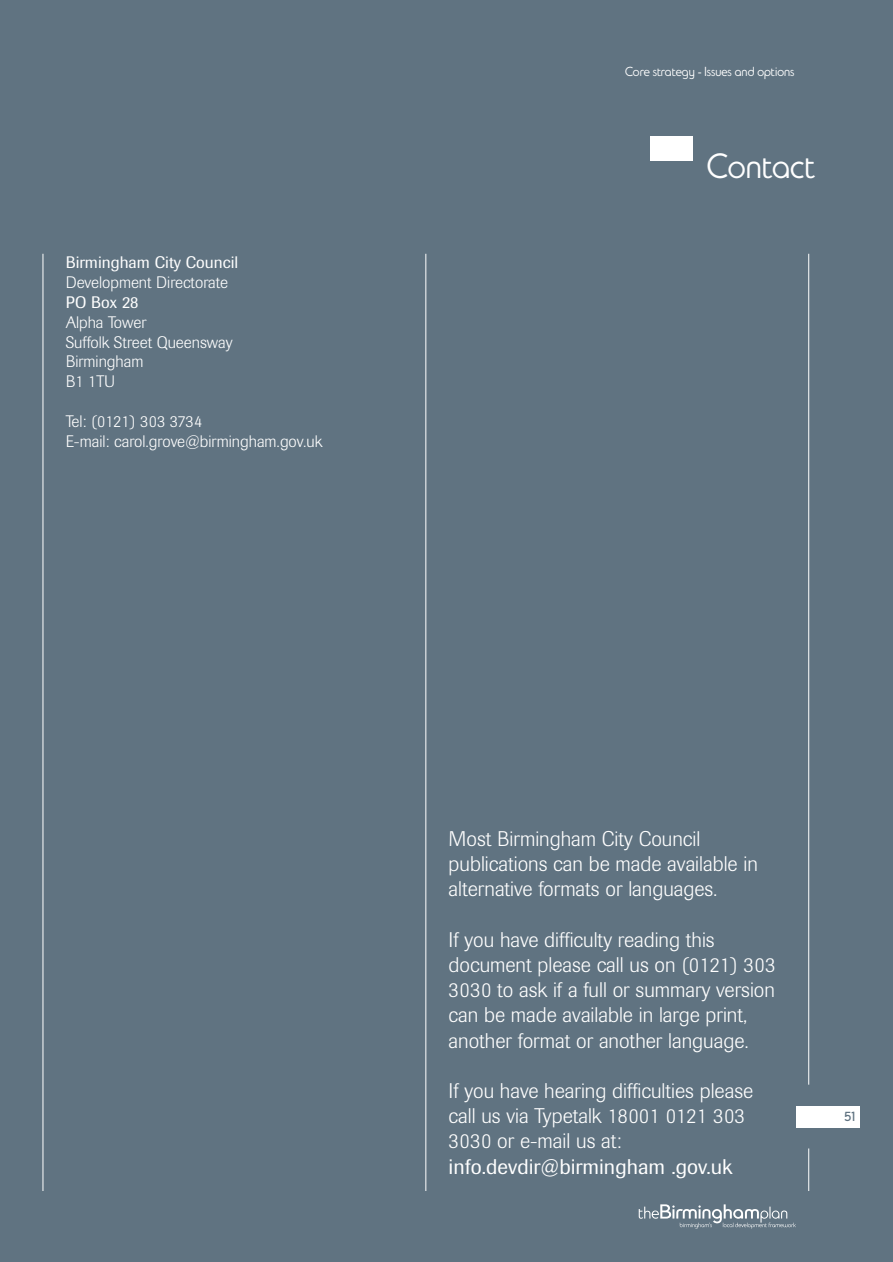
<style>
.page{position:relative;width:893px;height:1262px;background:#fff}
.page>*{position:absolute;margin:0;border:0;box-sizing:border-box;transform-origin:0 0}
.t1{font:36px "Birmingham";color:#fff}
.t2{font:300 21px/25.2px "Imago";color:#fff}
.t3{font:21px "Imago";color:#fff}
.t4{font:300 16.5px/19.8px "Imago";color:#fff}
.t5{font:16.5px "Imago";color:#fff}
.t6{font:13.5px "Birmingham";color:#fff}
.t7{font:700 13.5px "Birmingham";color:#607381}
</style>
<div class="page">
<div style="left:0;top:0;width:892px;height:1261px;background:#607381"></div>
<div style="left:795px;top:1106px;width:64px;height:21px;background:#fff"></div>
<hr style="left:808px;top:1148px;width:1px;height:43px;background:#fff">
<hr style="left:808px;top:254px;width:1px;height:830px;background:#fff">
<hr style="left:43px;top:254px;width:1px;height:937px;background:#fff">
<hr style="left:425px;top:254px;width:1px;height:937px;background:#fff">
<svg style="left:638px;top:1204px;width:157px;height:24px"></svg>
<div style="left:650px;top:136px;width:42px;height:24px;background:#fff"></div>
<p class="t5" style="left:66px;top:257px;width:174px">Birmingham City Council</p>
<p class="t4" style="left:66px;top:274px;width:164px">Development Directorate</p>
<p class="t5" style="left:66px;top:296px;width:74px">PO Box 28</p>
<p class="t4" style="left:66px;top:314px;width:168px">Alpha Tower<br>Suffolk Street Queensway<br>Birmingham<br>B1 1TU</p>
<p class="t4" style="left:66px;top:413px;width:258px">Tel: (0121) 303 3734<br>E-mail: carol.grove@birmingham.gov.uk</p>
<p class="t6" style="left:625px;top:66px;width:171px">Core strategy - Issues and options</p>
<h1 class="t1" style="left:706px;top:153px;width:111px">Contact</h1>
<p class="t2" style="left:448px;top:828px;width:311px">Most Birmingham City Council publications can be made available in alternative formats or languages.</p>
<p class="t2" style="left:448px;top:929px;width:328px">If you have difficulty reading this document please call us on (0121) 303<br>3030 to ask if a full or summary version can be made available in large print, another format or another language.</p>
<p class="t2" style="left:448px;top:1080px;width:306px">If you have hearing difficulties please call us via Typetalk 18001 0121 303<br>3030 or e-mail us at:</p>
<p class="t3" style="left:448px;top:1158px;width:286px">info.devdir@birmingham .gov.uk</p>
<p class="t7" style="left:844px;top:1110px;width:13px">51</p>
</div>
